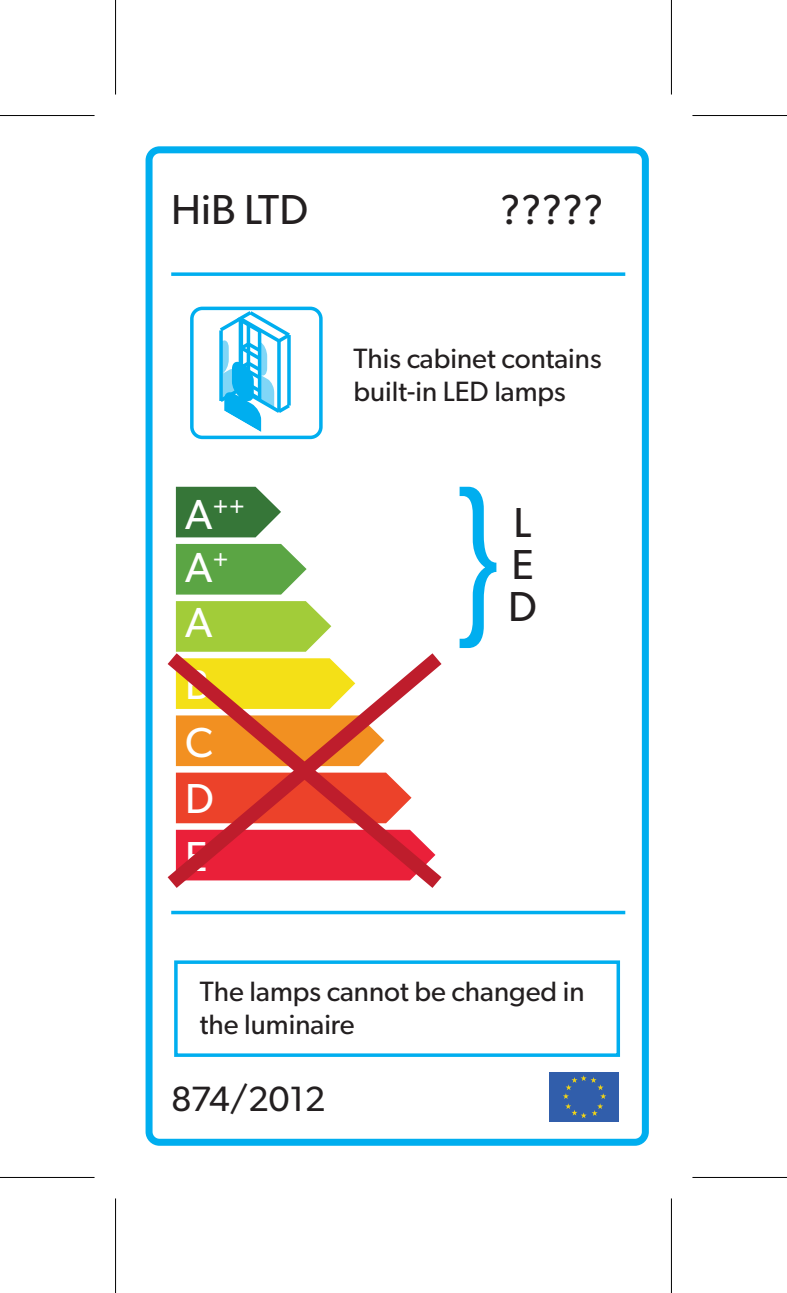
<style>
.page{position:relative;width:787px;height:1293px;background:#fff}
.page>*{position:absolute;margin:0;border:0;box-sizing:border-box;transform-origin:0 0}
.t1{font:42px/42px "Gibson";color:#231f20}
.t2{font:42px/57.4px "Gibson";color:#fff}
.t3{font:35.35px "Gibson";color:#231f20}
.t4{font:28px/33.6px "Gibson";color:#231f20}
.t5{font:24.5px "Gibson";color:#fff}
.s1{font-size:42px}
</style>
<div class="page">
<div style="left:145px;top:146px;width:504px;height:999px;border:7px solid #00aeef;border-radius:10px"></div>
<div style="left:190px;top:307px;width:132px;height:132px;border:4px solid #00aeef;border-radius:11px"></div>
<svg style="left:216px;top:308px;width:78px;height:124px"></svg>
<svg style="left:171px;top:272px;width:454px;height:4px;background:#1fb7f0"></svg>
<svg style="left:171px;top:910px;width:454px;height:4px;background:#32bdf2"></svg>
<div style="left:174px;top:960px;width:446px;height:97px;background:#fff;border:4px solid #00aeef"></div>
<div style="left:549px;top:1072px;width:69px;height:49px;background:#315eab"></div>
<svg style="left:563px;top:1075px;width:43px;height:43px"></svg>
<svg style="left:176px;top:544px;width:130px;height:50px;background:#6aad55"></svg>
<svg style="left:176px;top:601px;width:155px;height:38px;background:#a8cf46"></svg>
<svg style="left:176px;top:487px;width:105px;height:50px;background:#4d864f"></svg>
<svg style="left:459px;top:487px;width:37px;height:161px"></svg>
<svg style="left:152px;top:639px;width:290px;height:263px"></svg>
<div style="left:113px;top:0;width:5px;height:95px;background:#f7f7f7"></div>
<div style="left:113px;top:1198px;width:5px;height:95px;background:#f7f7f7"></div>
<hr style="left:0;top:115px;width:94px;height:1px;background:#000">
<hr style="left:692px;top:115px;width:95px;height:1px;background:#000">
<hr style="left:0;top:1176px;width:94px;height:2px;background:#000">
<hr style="left:692px;top:1176px;width:95px;height:2px;background:#000">
<hr style="left:115px;top:0;width:1px;height:95px;background:#000">
<hr style="left:115px;top:1198px;width:1px;height:95px;background:#000">
<hr style="left:670px;top:0;width:2px;height:95px;background:#000">
<hr style="left:670px;top:1198px;width:2px;height:95px;background:#000">
<h1 class="t1" style="left:171px;top:188px;width:138px">HiB LTD</h1>
<h1 class="t1" style="left:500px;top:188px;width:105px">?????</h1>
<p class="t5" style="left:185px;top:491px;width:61px"><span class="s1">A</span>++</p>
<h1 class="t2" style="left:185px;top:539px;width:45px;line-height:54.9px">A<sup>+<br></sup>A</h1>
<h1 class="t2" style="left:185px;top:655px;width:30px;text-align:justify">B C D E</h1>
<p class="t4" style="left:353px;top:341px;width:250px">This cabinet contains built-in LED lamps</p>
<h1 class="t1" style="left:508px;top:501px;width:30px">L<br>E<br>D</h1>
<p class="t4" style="left:200px;top:973px;width:386px">The lamps cannot be changed in the luminaire</p>
<p class="t3" style="left:171px;top:1077px;width:156px">874/2012</p>
</div>
